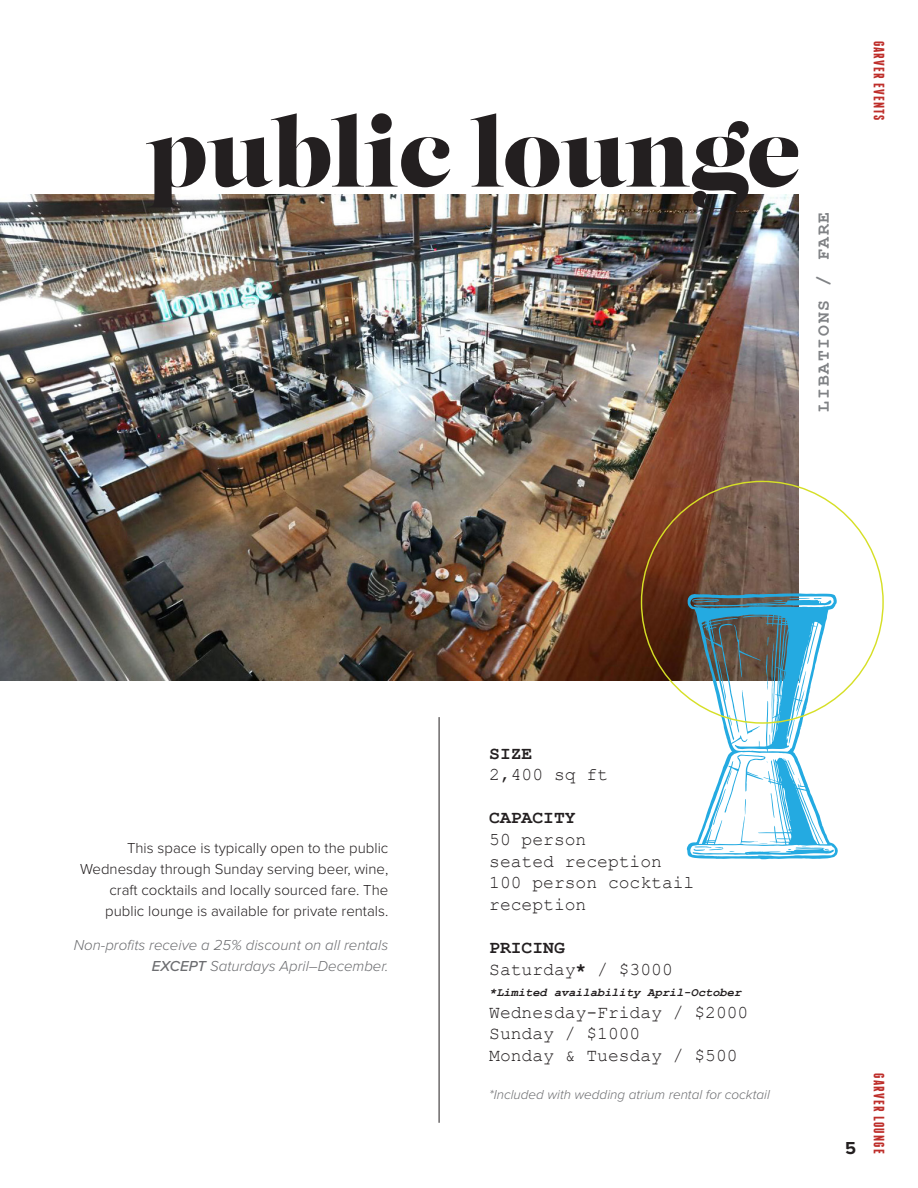
<style>
.page{position:relative;width:918px;height:1188px;background:#fff}
.page>*{position:absolute;margin:0;border:0;box-sizing:border-box;transform-origin:0 0}
.t1{font:92.7px "Lust";letter-spacing:-.005em;color:#231f20}
.t2{font:18px/21.6px "Courier New";color:#231f20}
.t3{font:700 18px "Courier New";color:#231f20}
.t4{font:700 18px "Courier New";letter-spacing:.1em;color:#808285}
.body_copy{font:700 18px "Proxima Nova";color:#231f20}
.t5{font:300 15px/21px "Proxima Nova";color:#231f20;text-align:right}
.t6{font:italic 300 15px/21px "Proxima Nova";color:#6c6d70;text-align:right}
.t7{font:700 15px "Franchise";letter-spacing:.075em;color:#be2e2a}
.t8{font:italic 300 13.5px "Proxima Nova";color:#6c6d70}
.t9{font:italic 700 12px "Courier New";color:#231f20}
.s1{font-weight:500}
.s2{font-weight:700}
</style>
<div class="page">
<img style="left:0;top:195px;width:798px;height:486px">
<svg style="left:687px;top:593px;width:151px;height:266px"></svg>
<hr style="left:439px;top:717px;width:1px;height:406px;background:#231f20">
<p class="t1" style="left:146px;top:95px;width:656px">public lounge</p>
<p class="t4" style="left:812px;top:412px;width:201px;rotate:-90deg">LIBATIONS / FARE</p>
<p class="t7" style="left:886px;top:40px;width:82px;rotate:90deg">GARVER EVENTS</p>
<p class="t5" style="left:80px;top:837px;width:310px">This space is typically open to the public Wednesday through Sunday serving beer, wine, craft cocktails and locally sourced fare. The public lounge is available for private rentals.</p>
<p class="t6" style="left:74px;top:934px;width:316px">Non-profits receive a 25% discount on all rentals<br><span class="s1">EXCEPT</span> Saturdays April–December.</p>
<p class="t3" style="left:489px;top:742px;width:45px">SIZE</p>
<p class="t2" style="left:489px;top:763px;width:120px">2,400 sq ft</p>
<p class="t3" style="left:489px;top:807px;width:88px">CAPACITY</p>
<p class="t2" style="left:489px;top:828px;width:174px">50 person<br>seated reception</p>
<p class="t2" style="left:489px;top:871px;width:207px">100 person cocktail</p>
<p class="t2" style="left:489px;top:893px;width:99px">reception</p>
<p class="t3" style="left:489px;top:936px;width:77px">PRICING</p>
<p class="t2" style="left:489px;top:958px;width:185px">Saturday<span class="s2">*</span> / $3000</p>
<p class="t9" style="left:489px;top:984px;width:254px">*Limited availability April-October</p>
<p class="t2" style="left:489px;top:1001px;width:261px">Wednesday-Friday / $2000</p>
<p class="t2" style="left:489px;top:1022px;width:153px">Sunday / $1000</p>
<p class="t2" style="left:489px;top:1044px;width:250px">Monday &amp; Tuesday / $500</p>
<p class="t8" style="left:489px;top:1084px;width:282px">*Included with wedding atrium rental for cocktail</p>
<p class="body_copy" style="left:845px;top:1134px;width:12px">5</p>
<p class="t7" style="left:886px;top:1073px;width:82px;rotate:90deg">GARVER LOUNGE</p>
</div>
